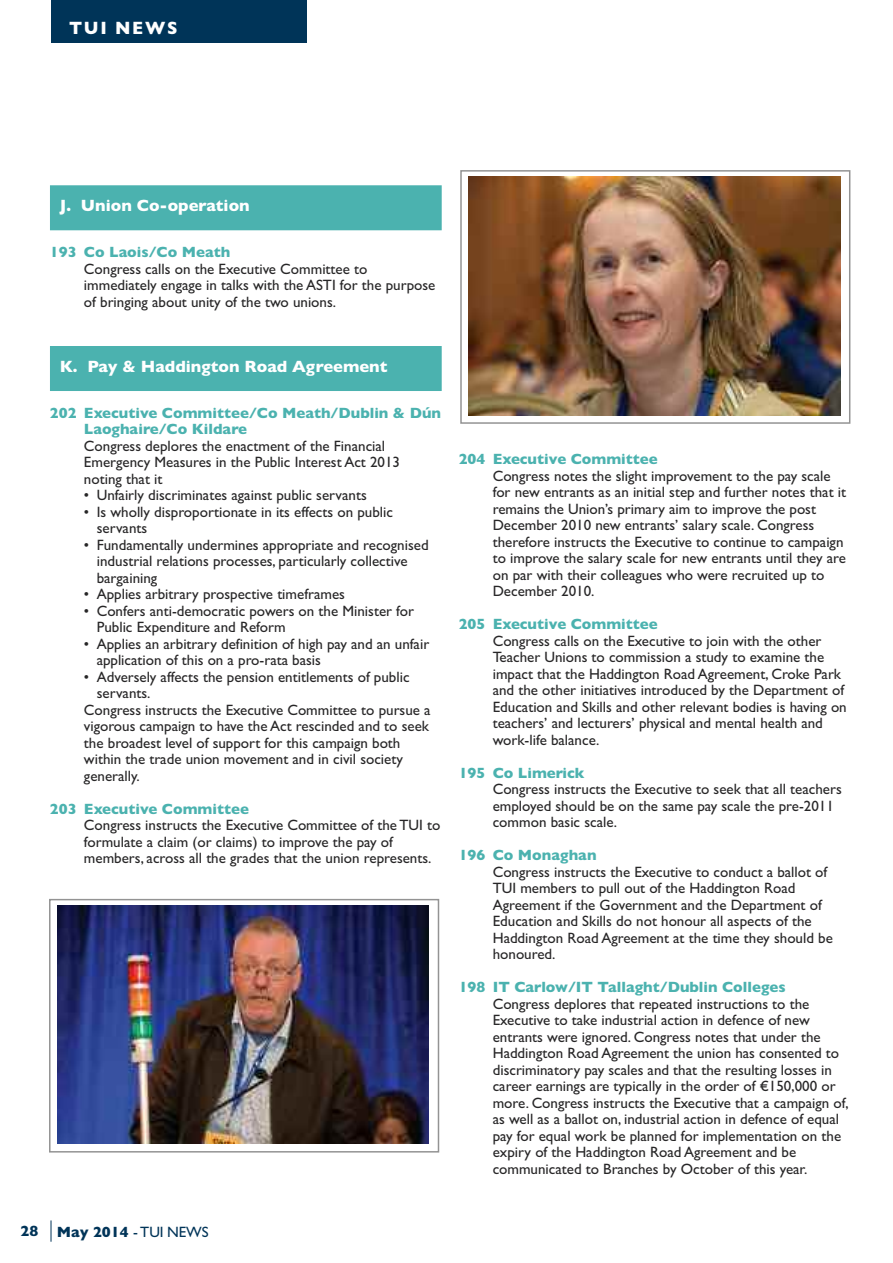
<style>
.page{position:relative;width:893px;height:1263px;background:#fff}
.page>*{position:absolute;margin:0;border:0;box-sizing:border-box;transform-origin:0 0}
.t1{font:700 18px "Gill Sans";letter-spacing:.1em;color:#fff;scale:.95 1}
.t2{font:700 16.5px "Gill Sans";color:#fff}
.t3{font:15px/16.5px "Gill Sans";color:#272627}
.t4{font:700 15px/16.5px "Gill Sans";color:#4bb2af}
.t5{font:700 15px "Gill Sans";color:#003458}
.s1{font-weight:400}
</style>
<div class="page">
<div style="left:51px;top:0;width:255px;height:43px;background:#003458"></div>
<svg style="left:51px;top:1220px;width:1px;height:22px"></svg>
<div style="left:50px;top:185px;width:392px;height:45px;background:#4bb2af"></div>
<div style="left:50px;top:346px;width:392px;height:45px;background:#4bb2af"></div>
<div style="left:460px;top:170px;width:390px;height:254px;border:2px solid #939393"></div>
<img style="left:469px;top:177px;width:371px;height:238px">
<div style="left:49px;top:899px;width:390px;height:253px;border:2px solid #939393"></div>
<img style="left:58px;top:905px;width:371px;height:239px">
<p class="t1" style="left:69px;top:18px;width:116px">tui NeWs</p>
<p class="t2" style="left:60px;top:196px;width:191px">J. union co-operation</p>
<p class="t4" style="left:50px;top:244px;width:182px">193 co Laois/co Meath</p>
<p class="t3" style="left:84px;top:260px;width:353px">Congress calls on the executive Committee to immediately engage in talks with the ASTi for the purpose of bringing about unity of the two unions.</p>
<p class="t2" style="left:60px;top:357px;width:329px">K. Pay &amp; haddington road agreement</p>
<p class="t4" style="left:84px;top:404px;width:359px;text-indent:-34px">202 executive committee/co Meath/dublin &amp; dún<br>Laoghaire/co Kildare</p>
<p class="t3" style="left:84px;top:437px;width:318px">Congress deplores the enactment of the Financial emergency Measures in the Public interest Act 2013 noting that it</p>
<p class="t3" style="left:84px;top:487px;width:284px">• Unfairly discriminates against public servants</p>
<p class="t3" style="left:97px;top:503px;width:298px;text-indent:-13px">• is wholly disproportionate in its effects on public servants</p>
<p class="t3" style="left:97px;top:536px;width:333px;text-indent:-13px">• Fundamentally undermines appropriate and recognised industrial relations processes, particularly collective bargaining</p>
<p class="t3" style="left:84px;top:586px;width:262px">• Applies arbitrary prospective timeframes</p>
<p class="t3" style="left:97px;top:602px;width:319px;text-indent:-13px">• Confers anti-democratic powers on the Minister for<br>Public expenditure and reform</p>
<p class="t3" style="left:97px;top:635px;width:334px;text-indent:-13px">• Applies an arbitrary definition of high pay and an unfair application of this on a pro-rata basis</p>
<p class="t3" style="left:84px;top:668px;width:327px">• Adversely affects the pension entitlements of public</p>
<p class="t3" style="left:97px;top:685px;width:55px">servants.</p>
<p class="t3" style="left:84px;top:701px;width:348px">Congress instructs the executive Committee to pursue a</p>
<p class="t3" style="left:84px;top:718px;width:347px">vigorous campaign to have the Act rescinded and to seek</p>
<p class="t3" style="left:84px;top:734px;width:318px">the broadest level of support for this campaign both</p>
<p class="t3" style="left:84px;top:751px;width:321px">within the trade union movement and in civil society</p>
<p class="t3" style="left:84px;top:767px;width:57px">generally.</p>
<p class="t4" style="left:50px;top:800px;width:201px">203 executive committee</p>
<p class="t3" style="left:84px;top:817px;width:358px">Congress instructs the executive Committee of the TUi to formulate a claim (or claims) to improve the pay of members, across all the grades that the union represents.</p>
<p class="t4" style="left:459px;top:451px;width:201px">204 executive committee</p>
<p class="t3" style="left:493px;top:467px;width:355px">Congress notes the slight improvement to the pay scale for new entrants as an initial step and further notes that it remains the Union’s primary aim to improve the post December 2010 new entrants’ salary scale. Congress therefore instructs the executive to continue to campaign to improve the salary scale for new entrants until they are on par with their colleagues who were recruited up to December 2010.</p>
<p class="t4" style="left:459px;top:616px;width:201px">205 executive committee</p>
<p class="t3" style="left:493px;top:632px;width:356px">Congress calls on the executive to join with the other Teacher Unions to commission a study to examine the impact that the Haddington road Agreement, Croke Park and the other initiatives introduced by the Department of education and Skills and other relevant bodies is having on teachers’ and lecturers’ physical and mental health and work-life balance.</p>
<p class="t4" style="left:459px;top:764px;width:127px">195 co Limerick</p>
<p class="t3" style="left:493px;top:781px;width:351px">Congress instructs the executive to seek that all teachers employed should be on the same pay scale the pre-2011 common basic scale.</p>
<p class="t4" style="left:459px;top:847px;width:139px">196 co Monaghan</p>
<p class="t3" style="left:493px;top:863px;width:342px">Congress instructs the executive to conduct a ballot of TUi members to pull out of the Haddington road Agreement if the Government and the Department of education and Skills do not honour all aspects of the Haddington road Agreement at the time they should be honoured.</p>
<p class="t4" style="left:459px;top:979px;width:328px">198 it carlow/it tallaght/dublin colleges</p>
<p class="t3" style="left:493px;top:995px;width:358px">Congress deplores that repeated instructions to the executive to take industrial action in defence of new entrants were ignored. Congress notes that under the Haddington road Agreement the union has consented to discriminatory pay scales and that the resulting losses in career earnings are typically in the order of €150,000 or more. Congress instructs the executive that a campaign of, as well as a ballot on, industrial action in defence of equal pay for equal work be planned for implementation on the expiry of the Haddington road Agreement and be communicated to Branches by October of this year.</p>
<p class="t5" style="left:21px;top:1223px;width:190px">28 May 2014 <span class="s1">- TUi NeWS</span></p>
</div>
